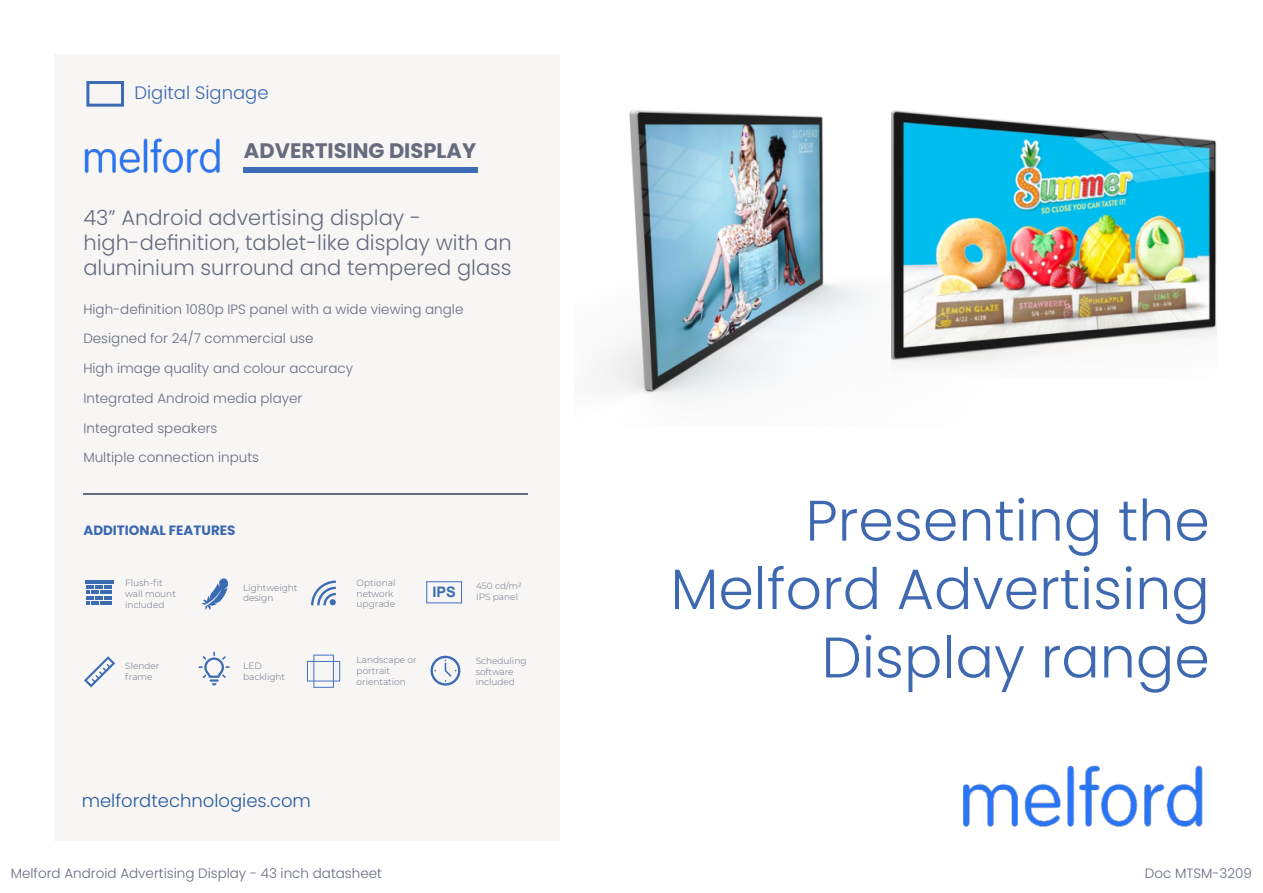
<style>
.page{position:relative;width:1263px;height:893px;background:#fff}
.page>*{position:absolute;margin:0;border:0;box-sizing:border-box;transform-origin:0 0}
.t1{font:300 57px/68.4px "Poppins";color:#3e69b1;text-align:right}
.t2{font:300 21px/25.2px "Poppins";color:#666c7e}
.t3{font:700 21px "Poppins";color:#666c7e}
.t4{font:300 18px "Poppins";color:#275b9b}
.t5{font:300 18px "Poppins";color:#3c67af}
.t6{font:700 14.55px "Arial";color:#3b6cb3}
.t7{font:300 13.5px/29.7px "Poppins";color:#676d7f}
.t8{font:700 13.5px "Poppins";color:#3c67af}
.t9{font:300 9px/10.8px "Montserrat";color:#676d7f}
</style>
<div class="page">
<img style="left:600px;top:110px;width:268px;height:290px">
<div style="left:54px;top:54px;width:505px;height:786px;background:#f7f6f5"></div>
<img style="left:963px;top:765px;width:240px;height:62px">
<img style="left:84px;top:138px;width:136px;height:35px">
<div style="left:86px;top:81px;width:38px;height:26px;border:3px solid #3c6cb3"></div>
<div style="left:243px;top:167px;width:234px;height:6px;background:#3c6cb3"></div>
<hr style="left:83px;top:493px;width:445px;height:2px;background:#676d7f">
<div style="left:313px;top:655px;width:21px;height:33px;border:1px solid #4472c4"></div>
<div style="left:307px;top:661px;width:33px;height:20px;border:1px solid #4472c4"></div>
<div style="left:426px;top:581px;width:36px;height:22px;border:1px solid #4472c4"></div>
<svg style="left:198px;top:652px;width:32px;height:33px"></svg>
<hr style="left:85px;top:580px;width:28px;height:4px;background:#3b6cb3">
<svg style="left:86px;top:585px;width:26px;height:20px"></svg>
<svg style="left:311px;top:580px;width:25px;height:25px"></svg>
<svg style="left:430px;top:656px;width:30px;height:30px"></svg>
<svg style="left:202px;top:578px;width:26px;height:32px"></svg>
<svg style="left:84px;top:656px;width:31px;height:31px"></svg>
<img style="left:891px;top:110px;width:325px;height:253px">
<h3 class="t5" style="left:134px;top:82px;width:136px">Digital Signage</h3>
<h2 class="t3" style="left:244px;top:139px;width:234px">ADVERTISING DISPLAY</h2>
<h2 class="t2" style="left:83px;top:205px;width:430px">43” Android advertising display - high-definition, tablet-like display with an aluminium surround and tempered glass</h2>
<p class="t7" style="left:83px;top:294px;width:382px">High-definition 1080p IPS panel with a wide viewing angle<br>Designed for 24/7 commercial use</p>
<p class="t7" style="left:83px;top:354px;width:271px">High image quality and colour accuracy<br>Integrated Android media player</p>
<p class="t7" style="left:83px;top:413px;width:177px">Integrated speakers<br>Multiple connection inputs</p>
<p class="t8" style="left:83px;top:522px;width:154px">ADDITIONAL FEATURES</p>
<p class="t9" style="left:125px;top:577px;width:52px">Flush-fit wall mount included</p>
<p class="t9" style="left:243px;top:582px;width:56px">Lightweight design</p>
<p class="t9" style="left:357px;top:577px;width:40px">Optional network upgrade</p>
<p class="t9" style="left:476px;top:580px;width:47px">450 cd/m2<br>IPS panel</p>
<p class="t6" style="left:432px;top:582px;width:25px">IPS</p>
<p class="t9" style="left:125px;top:660px;width:36px">Slender frame</p>
<p class="t9" style="left:243px;top:660px;width:43px">LED backlight</p>
<p class="t9" style="left:357px;top:654px;width:62px">Landscape or portrait orientation</p>
<p class="t9" style="left:476px;top:655px;width:52px">Scheduling software included</p>
<h3 class="t4" style="left:82px;top:790px;width:231px">melfordtechnologies.com</h3>
<h1 class="t1" style="left:670px;top:487px;width:541px">Presenting the<br>Melford Advertising<br>Display range</h1>
<p class="t7" style="left:11px;top:859px;width:373px">Melford Android Advertising Display - 43 inch datasheet</p>
<p class="t7" style="left:1145px;top:859px;width:109px">Doc MTSM-3209</p>
</div>
